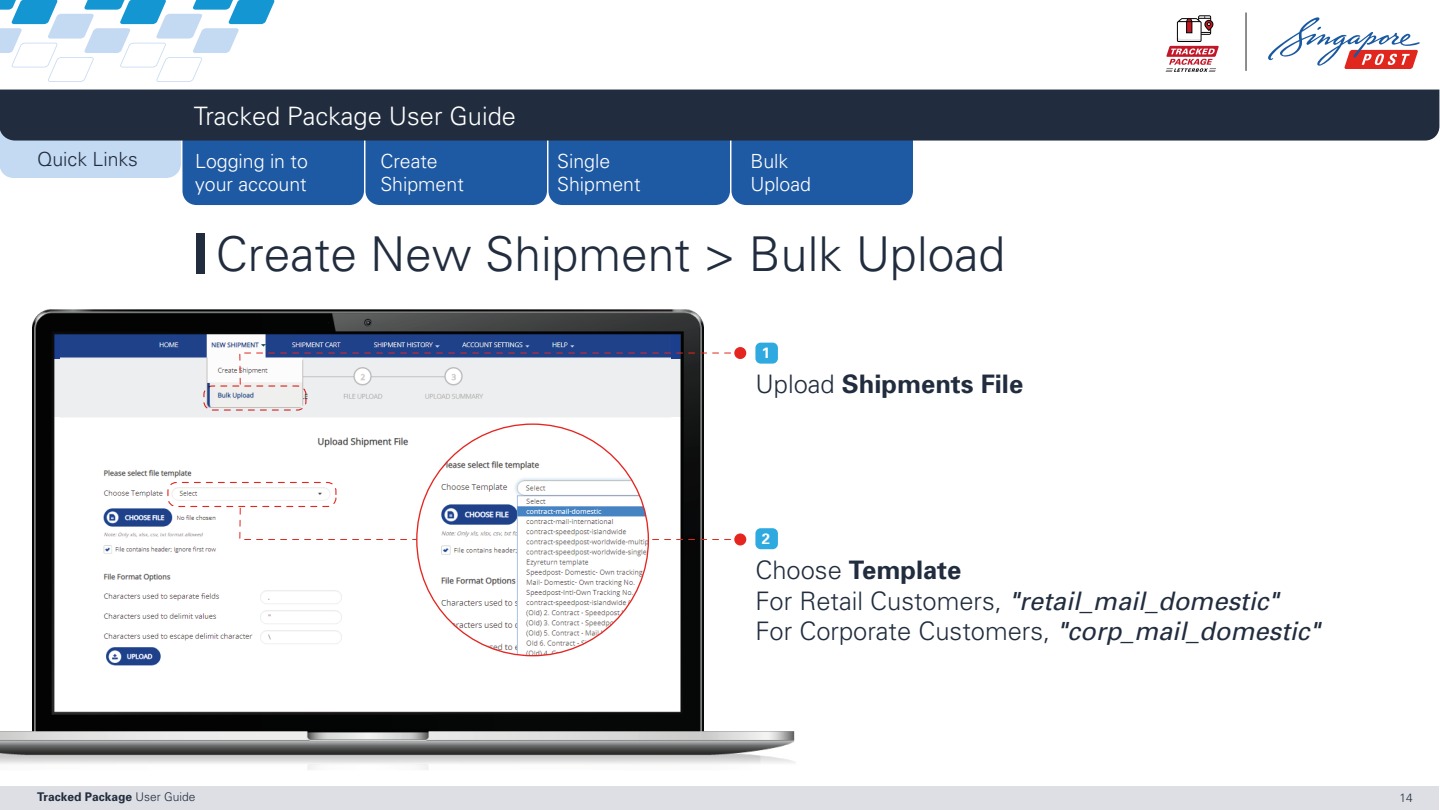
<style>
.page{position:relative;width:1440px;height:810px;background:#fff}
.page>*{position:absolute;margin:0;border:0;box-sizing:border-box;transform-origin:0 0}
.t1{font:300 48px "Univers";color:#212d3e}
.t2{font:300 25.5px/30.6px "Univers";color:#212d3e}
.t3{font:700 25.5px "Univers";color:#212d3e}
.t4{font:300 25.35px "Univers";color:#fff}
.t5{font:300 19.5px/23.4px "Univers";color:#fff}
.t6{font:300 19.5px "Univers";color:#212d3e}
.t7{font:700 15px "Univers";color:#fff}
.t8{font:700 12px "Univers";color:#212d3e}
.t9{font:300 12px "Univers";color:#212d3e}
.s1{font-weight:300}
.s2{font-weight:700}
.s3{font-weight:400;font-style:italic}
</style>
<div class="page">
<img style="left:0;top:310px;width:795px;height:460px">
<div style="left:203px;top:385px;width:103px;height:26px;border:1px dashed #e52620;border-radius:9px"></div>
<svg style="left:239px;top:352px;width:498px;height:33px"></svg>
<div style="left:734px;top:347px;width:12px;height:12px;background:#e52620;border-radius:50%"></div>
<div style="left:167px;top:482px;width:169px;height:25px;border:1px dashed #e52620;border-radius:9px"></div>
<svg style="left:239px;top:508px;width:498px;height:32px"></svg>
<div style="left:734px;top:533px;width:12px;height:12px;background:#e52620;border-radius:50%"></div>
<div style="left:196px;top:233px;width:9px;height:41px;background:#212d3e"></div>
<div style="left:755px;top:343px;width:23px;height:21px;background:#2faae1;border-radius:5px"></div>
<div style="left:755px;top:528px;width:23px;height:21px;background:#2faae1;border-radius:5px"></div>
<div style="left:417px;top:424px;width:231px;height:232px;background:#fff;border-radius:116px"></div>
<img style="left:429px;top:443px;width:219px;height:213px">
<svg style="left:0;top:0;width:275px;height:82px"></svg>
<svg style="left:0;top:141px;width:913px;height:64px;background:#4677b4"></svg>
<div style="left:0;top:90px;width:1439px;height:51px;background:#212d3e"></div>
<div style="left:0;top:786px;width:1439px;height:24px;background:#dedfe4"></div>
<svg style="left:1268px;top:17px;width:152px;height:52px"></svg>
<hr style="left:1246px;top:13px;width:1px;height:58px;background:#1e1e1c">
<div style="left:1198px;top:15px;width:13px;height:20px;border:1px solid #010101"></div>
<svg style="left:1166px;top:16px;width:53px;height:56px"></svg>
<p class="t6" style="left:37px;top:148px;width:102px">Quick Links</p>
<p class="t4" style="left:194px;top:100px;width:324px">Tracked Package User Guide</p>
<p class="t5" style="left:195px;top:149px;width:114px">Logging in to your account</p>
<p class="t5" style="left:380px;top:149px;width:85px">Create<br>Shipment</p>
<p class="t5" style="left:557px;top:149px;width:85px">Single<br>Shipment</p>
<p class="t5" style="left:750px;top:149px;width:62px">Bulk<br>Upload</p>
<h1 class="t1" style="left:216px;top:225px;width:791px">Create New Shipment &gt; Bulk Upload</h1>
<p class="t7" style="left:762px;top:344px;width:10px">1</p>
<p class="t3" style="left:755px;top:369px;width:269px"><span class="s1">Upload</span> Shipments File</p>
<p class="t7" style="left:762px;top:529px;width:10px">2</p>
<p class="t2" style="left:755px;top:555px;width:566px">Choose <span class="s2">Template<br></span>For Retail Customers, <span class="s3">"retail_mail_domestic"<br></span>For Corporate Customers, <span class="s3">"corp_mail_domestic"</span></p>
<p class="t8" style="left:37px;top:790px;width:160px">Tracked Package <span class="s1">User Guide</span></p>
<p class="t9" style="left:1399px;top:791px;width:15px">14</p>
</div>
